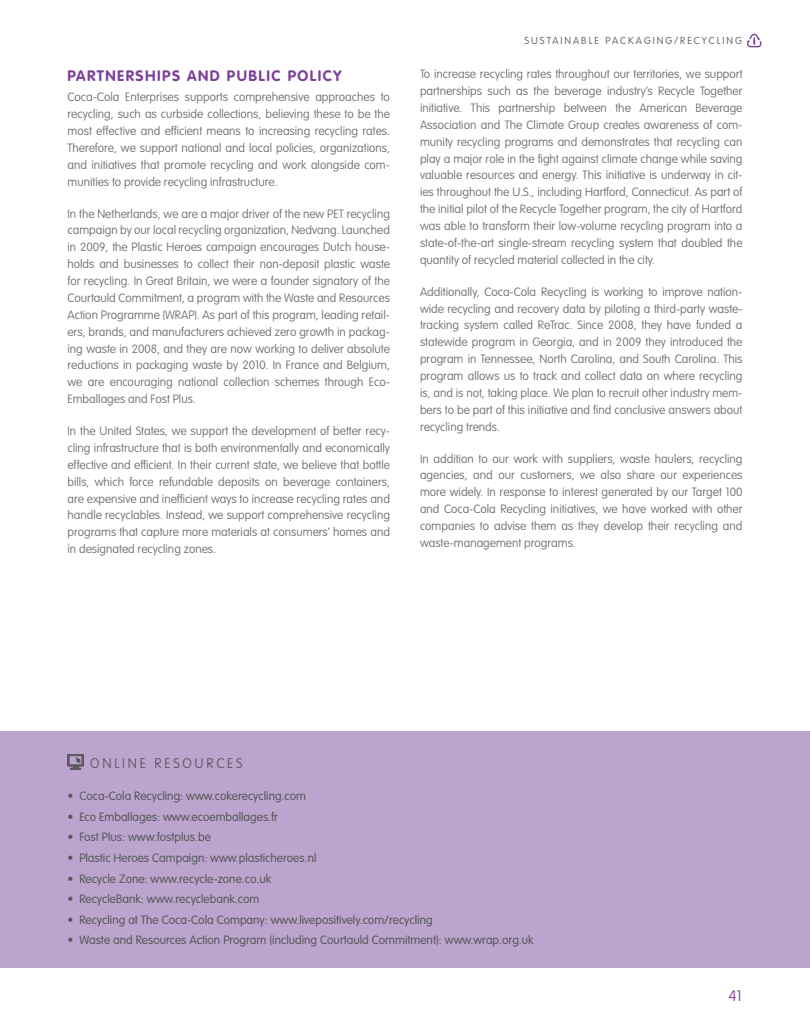
<style>
.page{position:relative;width:810px;height:1035px;background:#fff}
.page>*{position:absolute;margin:0;border:0;box-sizing:border-box;transform-origin:0 0}
.head{font:700 15px "VAG Rounded";letter-spacing:.1em;color:#7c4099}
.t1{font:100 15px "VAG Rounded";color:#7c4099}
.body{font:100 13.75px "VAG Rounded";letter-spacing:.2em;color:#57585a}
.body-2{font:100 11.88px/16.9px "VAG Rounded";color:#6c6d70;text-align:justify}
.body-3{font:300 11.88px "VAG Rounded";color:#57585a}
.t2{font:300 10px "VAG Rounded";letter-spacing:.2em;color:#6c6d70}
.s1{font-weight:100}
</style>
<div class="page">
<svg style="left:747px;top:34px;width:15px;height:13px"></svg>
<div style="left:0;top:731px;width:810px;height:237px;background:#bda4ce"></div>
<svg style="left:68px;top:754px;width:16px;height:15px"></svg>
<p class="head" style="left:68px;top:67px;width:276px">PARTNERSHIPS AND PUBLIC POLICY</p>
<p class="body-2" style="left:68px;top:89px;width:324px">Coca-Cola Enterprises supports comprehensive approaches to recycling, such as curbside collections, believing these to be the most effective and efficient means to increasing recycling rates.<br>Therefore, we support national and local policies, organizations, and initiatives that promote recycling and work alongside com&shy;munities to provide recycling infrastructure.</p>
<p class="body-2" style="left:68px;top:205px;width:324px">In the Netherlands, we are a major driver of the new PET recycling campaign by our local recycling organization, Nedvang. Launched in 2009, the Plastic Heroes campaign encourages Dutch house&shy;holds and businesses to collect their non-deposit plastic waste for recycling. In Great Britain, we were a founder signatory of the Courtauld Commitment, a program with the Waste and Resources Action Programme (WRAP). As part of this program, leading retail&shy;ers, brands, and manufacturers achieved zero growth in packag&shy;ing waste in 2008, and they are now working to deliver absolute reductions in packaging waste by 2010. In France and Belgium, we are encouraging national collection schemes through Eco-Emballages and Fost Plus.</p>
<p class="body-2" style="left:68px;top:422px;width:324px">In the United States, we support the development of better recy&shy;cling infrastructure that is both environmentally and economically effective and efficient. In their current state, we believe that bottle bills, which force refundable deposits on beverage containers, are expensive and inefficient ways to increase recycling rates and handle recyclables. Instead, we support comprehensive recycling programs that capture more materials at consumers’ homes and in designated recycling zones.</p>
<p class="t2" style="left:524px;top:35px;width:219px">SUSTAINABLE PACKAGING/RECYCLING</p>
<p class="body-2" style="left:420px;top:66px;width:324px">To increase recycling rates throughout our territories, we support partnerships such as the beverage industry’s Recycle Together initiative. This partnership between the American Beverage Association and The Climate Group creates awareness of com&shy;munity recycling programs and demonstrates that recycling can play a major role in the fight against climate change while saving valuable resources and energy. This initiative is underway in cit&shy;ies throughout the U.S., including Hartford, Connecticut. As part of the initial pilot of the Recycle Together program, the city of Hartford was able to transform their low-volume recycling program into a state-of-the-art single-stream recycling system that doubled the quantity of recycled material collected in the city.</p>
<p class="body-2" style="left:420px;top:283px;width:324px">Additionally, Coca-Cola Recycling is working to improve nation&shy;wide recycling and recovery data by piloting a third-party waste&shy;tracking system called ReTrac. Since 2008, they have funded a statewide program in Georgia, and in 2009 they introduced the program in Tennessee, North Carolina, and South Carolina. This program allows us to track and collect data on where recycling is, and is not, taking place. We plan to recruit other industry mem&shy;bers to be part of this initiative and find conclusive answers about recycling trends.</p>
<p class="body-2" style="left:420px;top:450px;width:324px">In addition to our work with suppliers, waste haulers, recycling agencies, and our customers, we also share our experiences more widely. In response to interest generated by our Target 100 and Coca-Cola Recycling initiatives, we have worked with other companies to advise them as they develop their recycling and waste-management programs.</p>
<p class="body" style="left:90px;top:756px;width:154px">ONLINE RESOURCES</p>
<p class="body-3" style="left:68px;top:789px;width:240px"><span class="s1">•</span> Coca-Cola Recycling: www.cokerecycling.com</p>
<p class="body-3" style="left:68px;top:810px;width:212px"><span class="s1">•</span> Eco Emballages: www.ecoemballages.fr</p>
<p class="body-3" style="left:68px;top:830px;width:145px"><span class="s1">•</span> Fost Plus: www.fostplus.be</p>
<p class="body-3" style="left:68px;top:851px;width:251px"><span class="s1">•</span> Plastic Heroes Campaign: www.plasticheroes.nl</p>
<p class="body-3" style="left:68px;top:872px;width:205px"><span class="s1">•</span> Recycle Zone: www.recycle-zone.co.uk</p>
<p class="body-3" style="left:68px;top:892px;width:193px"><span class="s1">•</span> RecycleBank: www.recyclebank.com</p>
<p class="body-3" style="left:68px;top:913px;width:367px"><span class="s1">•</span> Recycling at The Coca-Cola Company: www.livepositively.com/recycling</p>
<p class="body-3" style="left:68px;top:934px;width:468px"><span class="s1">•</span> Waste and Resources Action Program (including Courtauld Commitment): www.wrap.org.uk</p>
<p class="t1" style="left:728px;top:987px;width:15px">41</p>
</div>
